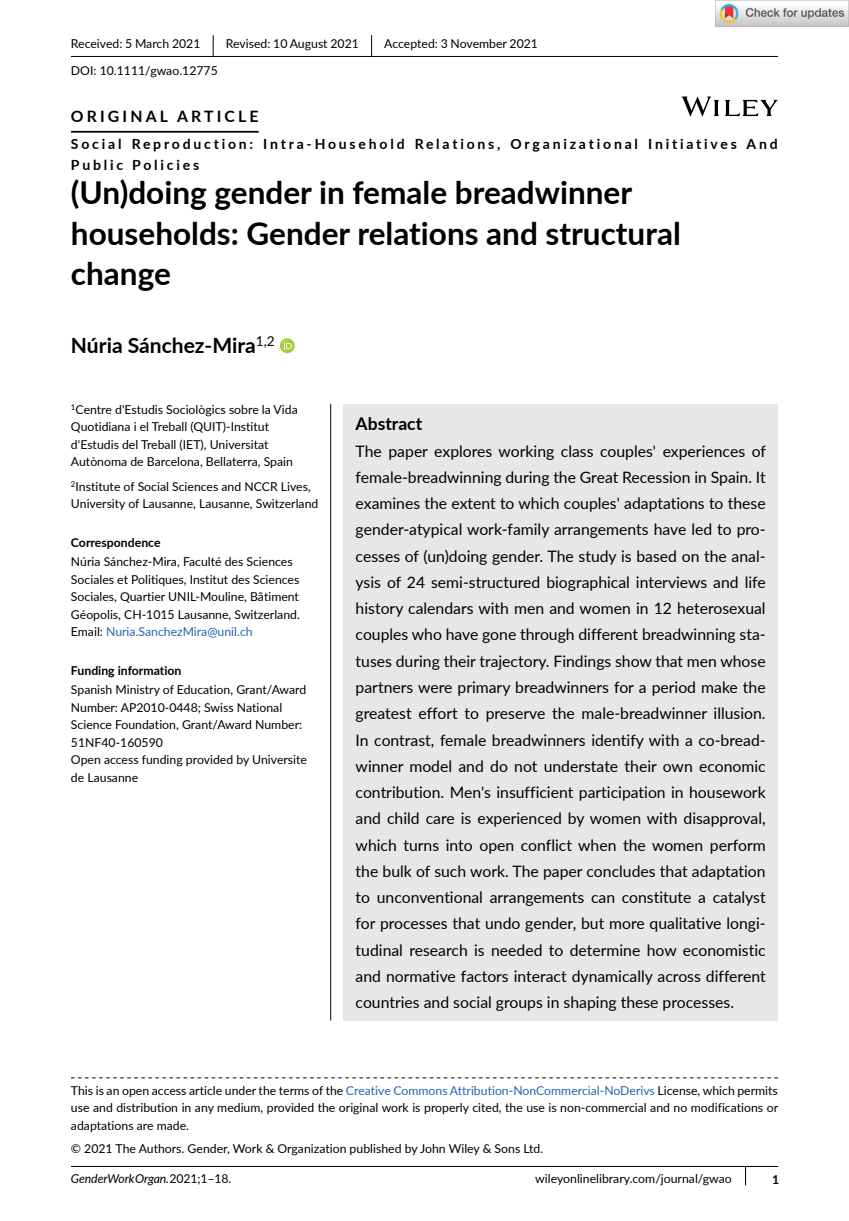
<style>
.page{position:relative;width:849px;height:1221px;background:#fff}
.page>*{position:absolute;margin:0;border:0;box-sizing:border-box;transform-origin:0 0}
.t1{font:700 31.5px/40.2px "Lato";color:#000}
.t2{font:700 21px "Lato";color:#000}
.t3{font:700 17.5px "Lato";color:#000}
.t4{font:15.75px/26.2px "Lato";color:#000;text-align:justify}
.t5{font:700 15.75px "Lato";letter-spacing:.2em;color:#000}
.t6{font:700 14px/21px "Lato";letter-spacing:.2em;color:#000}
.t7{font:12.25px/17.5px "Lato";color:#000}
.t8{font:700 12.25px "Lato";color:#000}
.t9{font:italic 12.25px "Lato";letter-spacing:-.01em;color:#000}
.s1{color:#2564af}
.s2{font-style:normal}
</style>
<div class="page">
<div style="left:343px;top:404px;width:434px;height:616px;background:#e6e7e8"></div>
<hr style="left:71px;top:56px;width:706px;height:1px;background:#000">
<hr style="left:71px;top:131px;width:187px;height:2px;background:#000">
<div style="left:280px;top:338px;width:14px;height:15px;background:#a4cd39;border-radius:50%"></div>
<svg style="left:284px;top:341px;width:8px;height:8px"></svg>
<svg style="left:213px;top:35px;width:1px;height:21px"></svg>
<svg style="left:371px;top:35px;width:1px;height:21px"></svg>
<hr style="left:71px;top:1165px;width:706px;height:1px;background:#000">
<svg style="left:71px;top:1077px;width:706px;height:1px"></svg>
<svg style="left:681px;top:96px;width:96px;height:21px"></svg>
<hr style="left:330px;top:404px;width:1px;height:616px;background:#000">
<img style="left:715px;top:0;width:133px;height:26px">
<p class="t7" style="left:71px;top:35px;width:131px">Received: 5 March 2021</p>
<p class="t7" style="left:226px;top:35px;width:134px">Revised: 10 August 2021</p>
<p class="t7" style="left:384px;top:35px;width:155px">Accepted: 3 November 2021</p>
<p class="t7" style="left:71px;top:61px;width:148px">DOI: 10.1111/gwao.12775</p>
<p class="t5" style="left:71px;top:105px;width:189px">ORIGINAL ARTICLE</p>
<p class="t6" style="left:71px;top:133px;width:708px">Social Reproduction: Intra-Household Relations, Organizational Initiatives And<br>Public Policies</p>
<h1 class="t1" style="left:71px;top:171px;width:611px">(Un)doing gender in female breadwinner households: Gender relations and structural change</h1>
<h2 class="t2" style="left:71px;top:330px;width:205px">Núria Sánchez-Mira<sup>1,2</sup></h2>
<p class="t7" style="left:71px;top:400px;width:228px"><sup>1</sup>Centre d'Estudis Sociològics sobre la Vida Quotidiana i el Treball (QUIT)-Institut d'Estudis del Treball (IET), Universitat Autònoma de Barcelona, Bellaterra, Spain</p>
<p class="t7" style="left:71px;top:477px;width:249px"><sup>2</sup>Institute of Social Sciences and NCCR Lives,<br>University of Lausanne, Lausanne, Switzerland</p>
<p class="t8" style="left:71px;top:533px;width:91px">Correspondence</p>
<p class="t7" style="left:71px;top:552px;width:230px">Núria Sánchez-Mira, Faculté des Sciences Sociales et Politiques, Institut des Sciences Sociales, Quartier UNIL-Mouline, Bâtiment Géopolis, CH-1015 Lausanne, Switzerland.<br>Email: <span class="s1">Nuria.SanchezMira@unil.ch</span></p>
<p class="t8" style="left:71px;top:661px;width:112px">Funding information</p>
<p class="t7" style="left:71px;top:680px;width:237px">Spanish Ministry of Education, Grant/Award<br>Number: AP2010-0448; Swiss National<br>Science Foundation, Grant/Award Number:<br>51NF40-160590<br>Open access funding provided by Universite de Lausanne</p>
<p class="t3" style="left:355px;top:411px;width:68px">Abstract</p>
<p class="t4" style="left:355px;top:437px;width:411px">The paper explores working class couples' experiences of female-breadwinning during the Great Recession in Spain. It examines the extent to which couples' adaptations to these gender-atypical work-family arrangements have led to pro&shy;cesses of (un)doing gender. The study is based on the anal&shy;ysis of 24 semi-structured biographical interviews and life history calendars with men and women in 12 heterosexual couples who have gone through different breadwinning sta&shy;tuses during their trajectory. Findings show that men whose partners were primary breadwinners for a period make the greatest effort to preserve the male-breadwinner illusion.<br>In contrast, female breadwinners identify with a co-bread&shy;winner model and do not understate their own economic contribution. Men's insufficient participation in housework and child care is experienced by women with disapproval, which turns into open conflict when the women perform the bulk of such work. The paper concludes that adaptation to unconventional arrangements can constitute a catalyst for processes that undo gender, but more qualitative longi&shy;tudinal research is needed to determine how economistic and normative factors interact dynamically across different countries and social groups in shaping these processes.</p>
<p class="t7" style="left:71px;top:1081px;width:708px;text-align:justify">This is an open access article under the terms of the <span class="s1">Creative Commons Attribution-NonCommercial-NoDerivs</span> License, which permits use and distribution in any medium, provided the original work is properly cited, the use is non-commercial and no modifications or adaptations are made.</p>
<p class="t7" style="left:71px;top:1138px;width:473px">© 2021 The Authors. Gender, Work &amp; Organization published by John Wiley &amp; Sons Ltd.</p>
<p class="t9" style="left:71px;top:1170px;width:162px">Gender Work Organ. <span class="s2">2021;1–18.</span></p>
<p class="t7" style="left:535px;top:1169px;width:198px">wileyonlinelibrary.com/journal/gwao</p>
<p class="t8" style="left:771px;top:1169px;width:9px">1</p>
</div>
